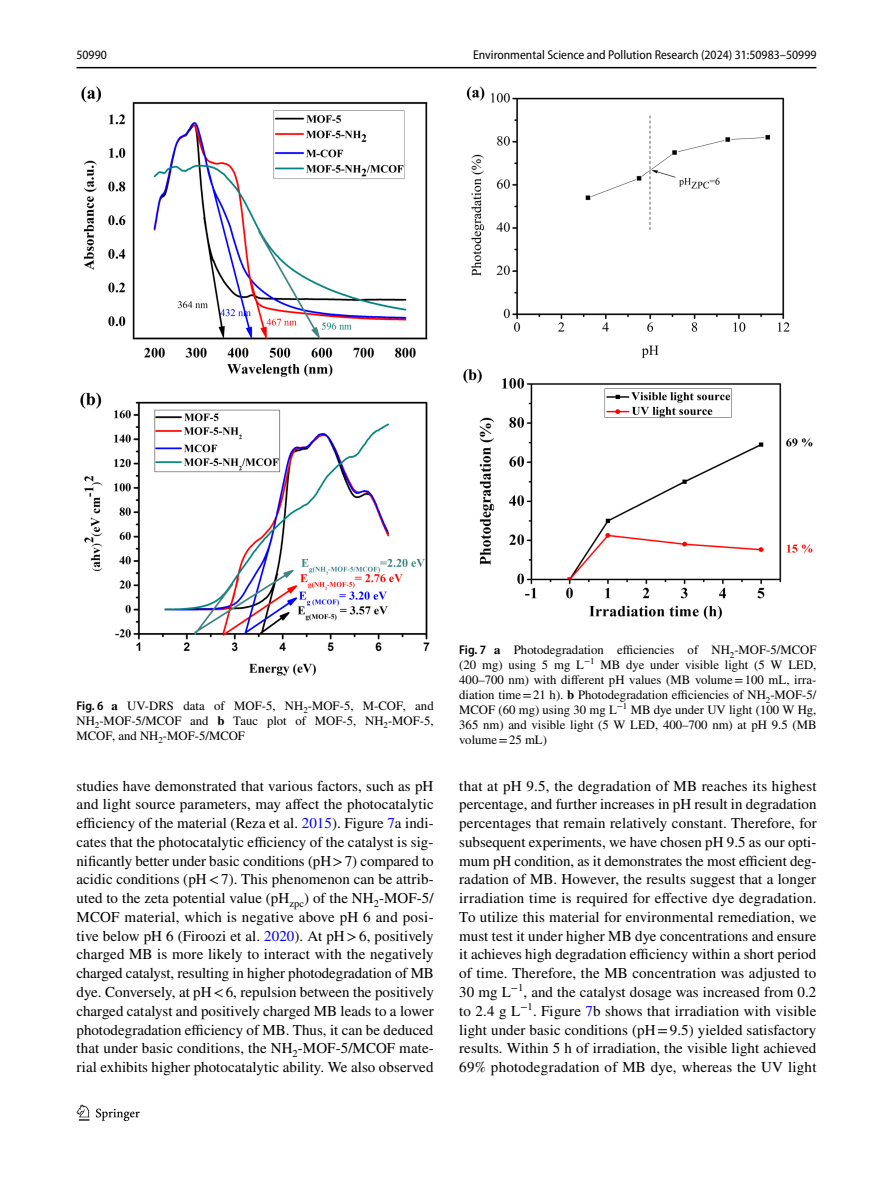
<style>
.page{position:relative;width:893px;height:1187px;background:#fff}
.page>*{position:absolute;margin:0;border:0;box-sizing:border-box;transform-origin:0 0}
.t1{font:15px/18.8px "STIX";letter-spacing:.005em;color:#000;text-align:justify}
.t2{font:12.75px/15px "STIX";color:#000;text-align:justify}
.t3{font:semi-condensed 12.75px "Myriad Pro";color:#000}
.s1{font-family:"Myriad Pro";font-weight:600;font-stretch:semi-condensed}
.s2{font-weight:700}
.s3{color:#00f}
</style>
<div class="page">
<hr style="left:77px;top:67px;width:739px;height:1px;background:#000">
<svg style="left:77px;top:1104px;width:12px;height:16px"></svg>
<svg style="left:96px;top:1108px;width:44px;height:12px"></svg>
<img style="left:81px;top:87px;width:348px;height:588px">
<img style="left:463px;top:87px;width:349px;height:532px">
<p class="t3" style="left:77px;top:48px;width:32px">50990</p>
<p class="t3" style="left:473px;top:48px;width:345px">Environmental Science and Pollution Research (2024) 31:50983–50999</p>
<p class="t2" style="left:77px;top:699px;width:359px"><span class="s1">Fig. 6</span> <span class="s2">a</span> UV-DRS data of MOF-5, NH<sub>2</sub>-MOF-5, M-COF, and NH<sub>2</sub>-MOF-5/MCOF and <span class="s2">b</span> Tauc plot of MOF-5, NH<sub>2</sub>-MOF-5, MCOF, and NH<sub>2</sub>-MOF-5/MCOF</p>
<p class="t2" style="left:459px;top:643px;width:359px"><span class="s1">Fig. 7</span> <span class="s2">a</span> Photodegradation efficiencies of NH<sub>2</sub>-MOF-5/MCOF (20 mg) using 5 mg L<sup>−1</sup> MB dye under visible light (5 W LED, 400–700 nm) with different pH values (MB volume=100 mL, irra&shy;diation time=21 h). <span class="s2">b</span> Photodegradation efficiencies of NH<sub>2</sub>-MOF-5/ MCOF (60 mg) using 30 mg L<sup>−1</sup> MB dye under UV light (100 W Hg, 365 nm) and visible light (5 W LED, 400–700 nm) at pH 9.5 (MB volume=25 mL)</p>
<p class="t1" style="left:77px;top:777px;width:359px">studies have demonstrated that various factors, such as pH and light source parameters, may affect the photocatalytic efficiency of the material (Reza et al. <span class="s3">2015</span>). Figure <span class="s3">7</span>a indi&shy;cates that the photocatalytic efficiency of the catalyst is sig&shy;nificantly better under basic conditions (pH&gt;7) compared to acidic conditions (pH&lt;7). This phenomenon can be attrib&shy;uted to the zeta potential value (pH<sub>zpc</sub>) of the NH<sub>2</sub>-MOF-5/ MCOF material, which is negative above pH 6 and posi&shy;tive below pH 6 (Firoozi et al. <span class="s3">2020</span>). At pH&gt;6, positively charged MB is more likely to interact with the negatively charged catalyst, resulting in higher photodegradation of MB dye. Conversely, at pH&lt;6, repulsion between the positively charged catalyst and positively charged MB leads to a lower photodegradation efficiency of MB. Thus, it can be deduced that under basic conditions, the NH<sub>2</sub>-MOF-5/MCOF mate&shy;rial exhibits higher photocatalytic ability. We also observed</p>
<p class="t1" style="left:459px;top:777px;width:359px">that at pH 9.5, the degradation of MB reaches its highest percentage, and further increases in pH result in degradation percentages that remain relatively constant. Therefore, for subsequent experiments, we have chosen pH 9.5 as our opti&shy;mum pH condition, as it demonstrates the most efficient deg&shy;radation of MB. However, the results suggest that a longer irradiation time is required for effective dye degradation.<br>To utilize this material for environmental remediation, we must test it under higher MB dye concentrations and ensure it achieves high degradation efficiency within a short period of time. Therefore, the MB concentration was adjusted to 30 mg L<sup>−1</sup>, and the catalyst dosage was increased from 0.2 to 2.4 g L<sup>−1</sup>. Figure <span class="s3">7</span>b shows that irradiation with visible light under basic conditions (pH=9.5) yielded satisfactory results. Within 5 h of irradiation, the visible light achieved 69% photodegradation of MB dye, whereas the UV light</p>
</div>
